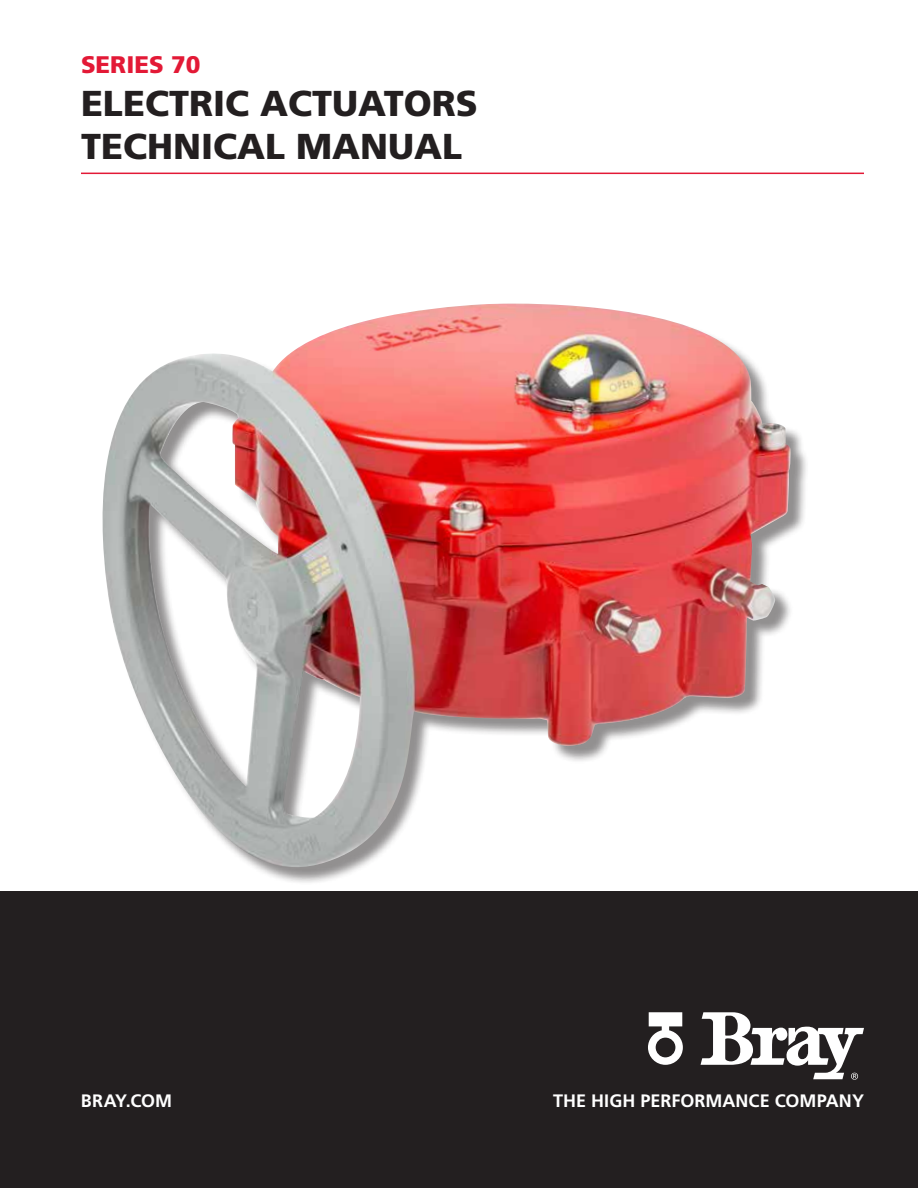
<style>
.page{position:relative;width:918px;height:1188px;background:#fff}
.page>*{position:absolute;margin:0;border:0;box-sizing:border-box;transform-origin:0 0}
.t1{font:900 36px/43.2px "Frutiger";color:#231f20}
.t2{font:900 24px "Frutiger";color:#e31936}
.t3{font:700 18px "Frutiger";color:#fff}
</style>
<div class="page">
<div style="left:0;top:891px;width:918px;height:297px;background:#231f20"></div>
<hr style="left:81px;top:173px;width:783px;height:1px;background:#e31936">
<div style="left:105px;top:306px;width:704px;height:580px;background:#231f20;opacity:.5"></div>
<img style="left:102px;top:304px;width:689px;height:573px">
<svg style="left:701px;top:1012px;width:163px;height:68px"></svg>
<svg style="left:648px;top:1012px;width:35px;height:53px"></svg>
<h2 class="t2" style="left:81px;top:50px;width:121px">SERIES 70</h2>
<h1 class="t1" style="left:81px;top:81px;width:398px">ELECTRIC ACTUATORS<br>TECHNICAL MANUAL</h1>
<p class="t3" style="left:81px;top:1090px;width:93px">BRAY.COM</p>
<p class="t3" style="left:553px;top:1090px;width:312px">THE HIGH PERFORMANCE COMPANY</p>
</div>
